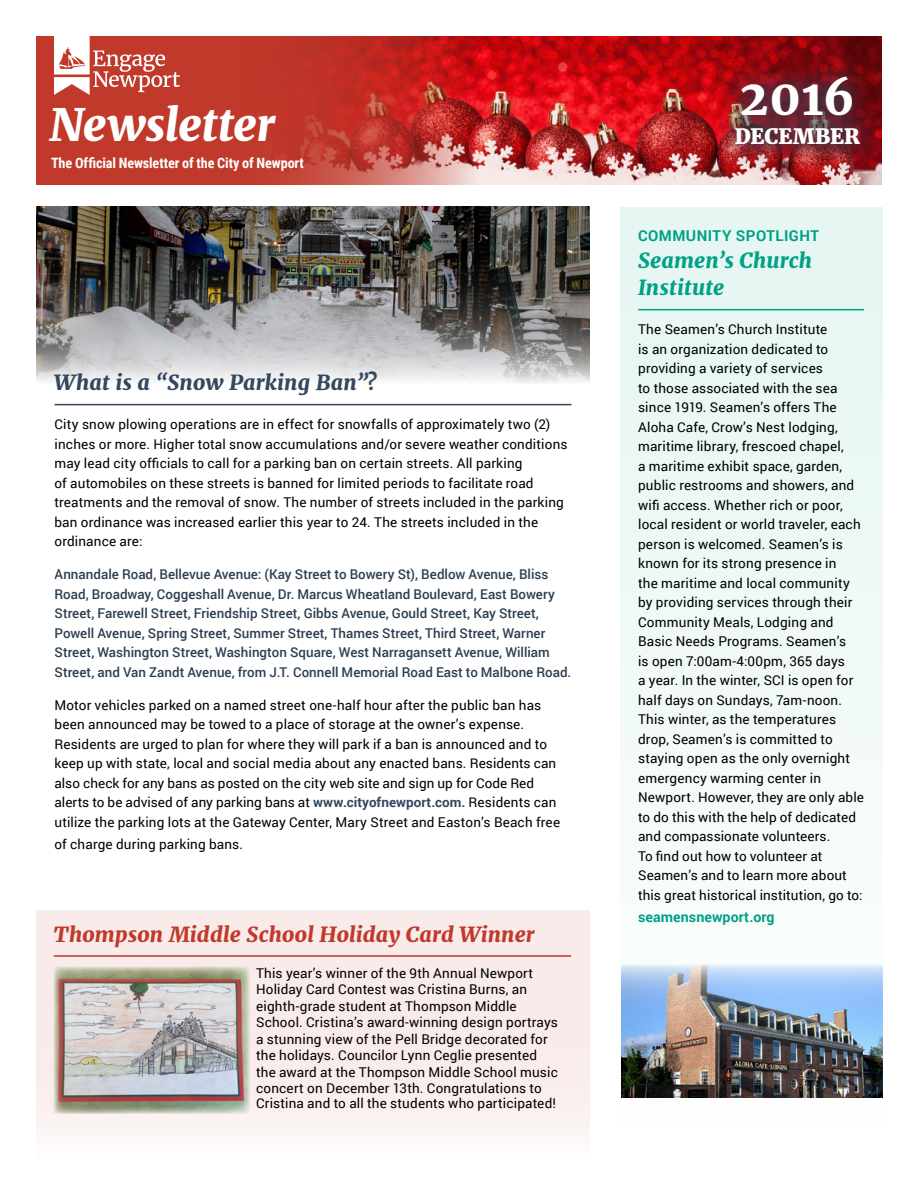
<style>
.page{position:relative;width:918px;height:1188px;background:#fff}
.page>*{position:absolute;margin:0;border:0;box-sizing:border-box;transform-origin:0 0}
.t1{font:700 48px "Merriweather";color:#fff}
.t2{font:italic 900 45px "Merriweather";letter-spacing:-.01em;color:#fff}
.t3{font:italic 900 21px "Merriweather";letter-spacing:.01em;color:#c0392b}
.t4{font:italic 900 21px "Merriweather";letter-spacing:.01em;color:#33485f}
.t5{font:italic 900 21px/27px "Merriweather";letter-spacing:.01em;color:#00a185}
.t6{font:800 21px "Merriweather";letter-spacing:.005em;color:#fff}
.t7{font:700 15px "Roboto";letter-spacing:.03em;color:#00a185}
.t8{font:700 14.25px "Roboto Condensed";letter-spacing:-.01em;color:#fff}
.t9{font:700 14.25px "Roboto";letter-spacing:.005em;color:#00a185}
.t10{font:13.5px/19.5px "Roboto";letter-spacing:.01em;color:#000}
.t11{font:500 13.5px/19.5px "Roboto";color:#2b3e51}
.s1{font-weight:700;color:#33485f}
</style>
<div class="page">
<div style="left:36px;top:910px;width:554px;height:249px;background:#f9ebea"></div>
<div style="left:36px;top:36px;width:846px;height:149px;background:#c0392b"></div>
<img style="left:288px;top:36px;width:594px;height:149px">
<svg style="left:54px;top:36px;width:126px;height:59px"></svg>
<div style="left:711px;top:51px;width:174px;height:118px;background:#2b3e51;opacity:.8"></div>
<div style="left:620px;top:207px;width:262px;height:919px;background:#eff9f7"></div>
<hr style="left:638px;top:309px;width:226px;height:1px;background:#00a185">
<hr style="left:54px;top:955px;width:517px;height:2px;background:#c0392b">
<img style="left:622px;top:965px;width:260px;height:133px">
<img style="left:36px;top:206px;width:554px;height:177px">
<hr style="left:55px;top:404px;width:516px;height:1px;background:#33485f">
<img style="left:54px;top:967px;width:195px;height:146px">
<h2 class="t2" style="left:50px;top:97px;width:227px">Newsletter</h2>
<p class="t8" style="left:51px;top:153px;width:254px">The Official Newsletter of the City of Newport</p>
<h3 class="t4" style="left:55px;top:370px;width:323px">What is a “Snow Parking Ban”?</h3>
<p class="t10" style="left:55px;top:414px;width:515px">City snow plowing operations are in effect for snowfalls of approximately two (2) inches or more. Higher total snow accumulations and/or severe weather conditions may lead city officials to call for a parking ban on certain streets. All parking<br>of automobiles on these streets is banned for limited periods to facilitate road treatments and the removal of snow. The number of streets included in the parking ban ordinance was increased earlier this year to 24. The streets included in the ordinance are:</p>
<p class="t11" style="left:55px;top:564px;width:518px">Annandale Road, Bellevue Avenue: (Kay Street to Bowery St), Bedlow Avenue, Bliss Road, Broadway, Coggeshall Avenue, Dr. Marcus Wheatland Boulevard, East Bowery Street, Farewell Street, Friendship Street, Gibbs Avenue, Gould Street, Kay Street, Powell Avenue, Spring Street, Summer Street, Thames Street, Third Street, Warner Street, Washington Street, Washington Square, West Narragansett Avenue, William Street, and Van Zandt Avenue, from J.T. Connell Memorial Road East to Malbone Road.</p>
<p class="t10" style="left:55px;top:695px;width:507px">Motor vehicles parked on a named street one-half hour after the public ban has been announced may be towed to a place of storage at the owner’s expense.<br>Residents are urged to plan for where they will park if a ban is announced and to keep up with state, local and social media about any enacted bans. Residents can also check for any bans as posted on the city web site and sign up for Code Red alerts to be advised of any parking bans at <span class="s1">www.cityofnewport.com.</span> Residents can utilize the parking lots at the Gateway Center, Mary Street and Easton’s Beach free</p>
<p class="t10" style="left:55px;top:834px;width:190px">of charge during parking bans.</p>
<h3 class="t3" style="left:54px;top:921px;width:483px">Thompson Middle School Holiday Card Winner</h3>
<p class="t10" style="left:256px;top:964px;width:303px;line-height:16.5px">This year’s winner of the 9th Annual Newport Holiday Card Contest was Cristina Burns, an eighth-grade student at Thompson Middle School. Cristina’s award-winning design portrays a stunning view of the Pell Bridge decorated for the holidays. Councilor Lynn Ceglie presented the award at the Thompson Middle School music concert on December 13th. Congratulations to</p>
<p class="t10" style="left:256px;top:1093px;width:301px">Cristina and to all the students who participated!</p>
<h1 class="t1" style="left:740px;top:68px;width:116px">2016</h1>
<h3 class="t6" style="left:735px;top:123px;width:126px">DECEMBER</h3>
<p class="t7" style="left:638px;top:226px;width:182px">COMMUNITY SPOTLIGHT</p>
<h3 class="t5" style="left:638px;top:247px;width:176px">Seamen’s Church<br>Institute</h3>
<p class="t10" style="left:638px;top:319px;width:227px">The Seamen’s Church Institute<br>is an organization dedicated to providing a variety of services<br>to those associated with the sea since 1919. Seamen’s offers The Aloha Cafe, Crow’s Nest lodging, maritime library, frescoed chapel,<br>a maritime exhibit space, garden, public restrooms and showers, and wifi access. Whether rich or poor, local resident or world traveler, each person is welcomed. Seamen’s is known for its strong presence in<br>the maritime and local community by providing services through their Community Meals, Lodging and Basic Needs Programs. Seamen’s<br>is open 7:00am-4:00pm, 365 days<br>a year. In the winter, SCI is open for half days on Sundays, 7am-noon.<br>This winter, as the temperatures drop, Seamen’s is committed to staying open as the only overnight emergency warming center in Newport. However, they are only able to do this with the help of dedicated and compassionate volunteers.<br>To find out how to volunteer at Seamen’s and to learn more about this great historical institution, go to:</p>
<p class="t9" style="left:638px;top:907px;width:138px">seamensnewport.org</p>
</div>
